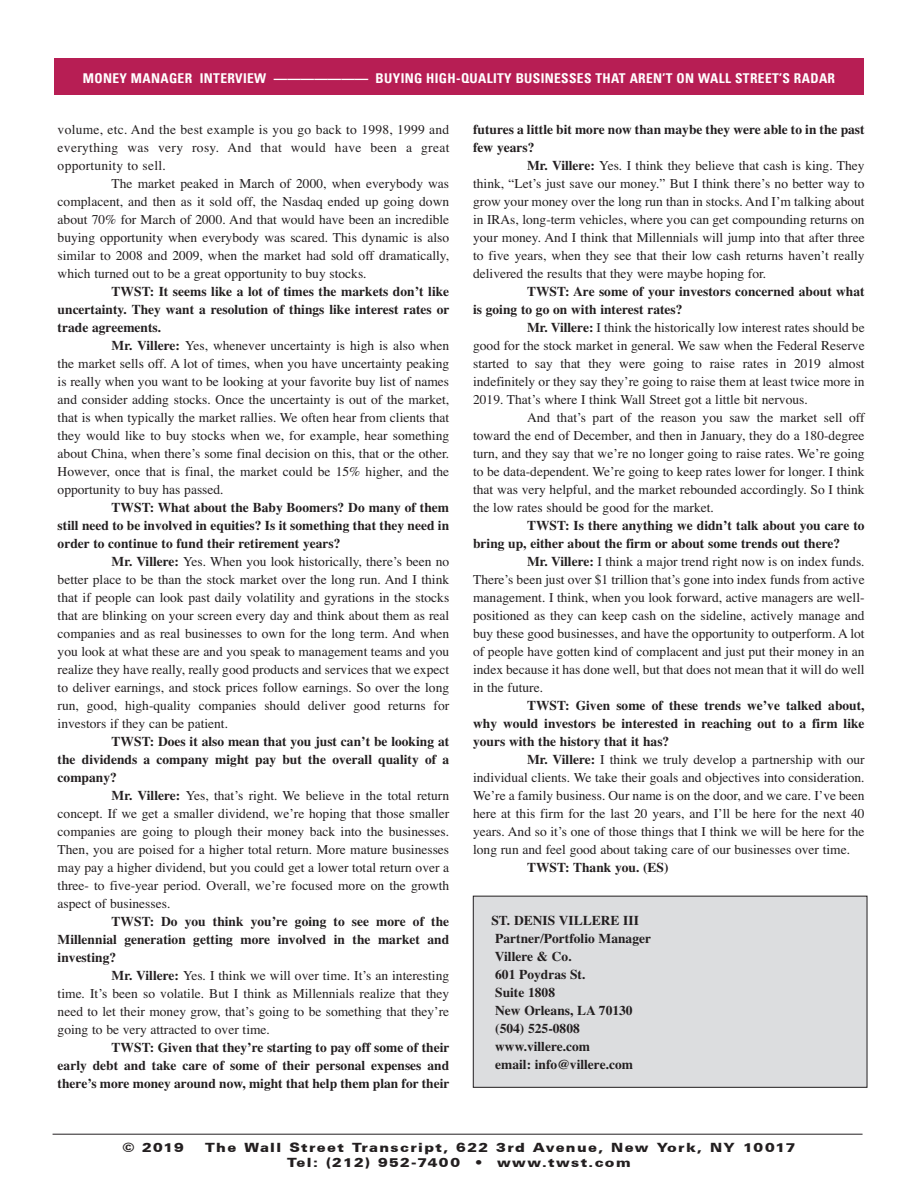
<style>
.page{position:relative;width:918px;height:1188px;background:#fff}
.page>*{position:absolute;margin:0;border:0;box-sizing:border-box;transform-origin:0 0}
.Body_Text{font:13.5px/18px "Times";color:#231f20;text-align:justify}
.Body_Text-2{font:700 13.5px/18px "Times";color:#231f20;text-align:justify}
.t1{font:700 condensed 13.5px "Univers LT";letter-spacing:.025em;color:#fff}
.bio{font:900 12.75px "Univers CE";letter-spacing:.09em;color:#231f20;scale:1.15 1}
.s1{font-weight:700}
</style>
<div class="page">
<div style="left:54px;top:58px;width:810px;height:36px;background:#b71e54"></div>
<div style="left:473px;top:896px;width:394px;height:191px;background:#dcdddf"></div>
<div style="left:473px;top:896px;width:394px;height:192px;border:1px solid #231f20"></div>
<hr style="left:53px;top:1134px;width:810px;height:1px;background:#231f20">
<p class="t1" style="left:83px;top:70px;width:754px">MONEY MANAGER INTERVIEW ——————— BUYING HIGH-QUALITY BUSINESSES THAT AREN’T ON WALL STREET’S RADAR</p>
<p class="Body_Text" style="left:58px;top:121px;width:393px">volume, etc. And the best example is you go back to 1998, 1999 and everything was very rosy. And that would have been a great opportunity to sell.</p>
<p class="Body_Text" style="left:58px;top:175px;width:393px;text-indent:54px">The market peaked in March of 2000, when everybody was complacent, and then as it sold off, the Nasdaq ended up going down about 70% for March of 2000. And that would have been an incredible buying opportunity when everybody was scared. This dynamic is also similar to 2008 and 2009, when the market had sold off dramatically, which turned out to be a great opportunity to buy stocks.</p>
<p class="Body_Text-2" style="left:58px;top:283px;width:393px;text-indent:54px">TWST: It seems like a lot of times the markets don’t like uncertainty. They want a resolution of things like interest rates or trade agreements.</p>
<p class="Body_Text" style="left:58px;top:337px;width:393px;text-indent:54px"><span class="s1">Mr. Villere:</span> Yes, whenever uncertainty is high is also when the market sells off. A lot of times, when you have uncertainty peaking is really when you want to be looking at your favorite buy list of names and consider adding stocks. Once the uncertainty is out of the market, that is when typically the market rallies. We often hear from clients that they would like to buy stocks when we, for example, hear something about China, when there’s some final decision on this, that or the other.<br>However, once that is final, the market could be 15% higher, and the opportunity to buy has passed.</p>
<p class="Body_Text-2" style="left:58px;top:499px;width:393px;text-indent:54px">TWST: What about the Baby Boomers? Do many of them still need to be involved in equities? Is it something that they need in order to continue to fund their retirement years?</p>
<p class="Body_Text" style="left:58px;top:553px;width:393px;text-indent:54px"><span class="s1">Mr. Villere:</span> Yes. When you look historically, there’s been no better place to be than the stock market over the long run. And I think that if people can look past daily volatility and gyrations in the stocks that are blinking on your screen every day and think about them as real companies and as real businesses to own for the long term. And when you look at what these are and you speak to management teams and you realize they have really, really good products and services that we expect to deliver earnings, and stock prices follow earnings. So over the long run, good, high-quality companies should deliver good returns for investors if they can be patient.</p>
<p class="Body_Text-2" style="left:58px;top:733px;width:393px;text-indent:54px">TWST: Does it also mean that you just can’t be looking at the dividends a company might pay but the overall quality of a company?</p>
<p class="Body_Text" style="left:58px;top:787px;width:393px;text-indent:54px"><span class="s1">Mr. Villere:</span> Yes, that’s right. We believe in the total return concept. If we get a smaller dividend, we’re hoping that those smaller companies are going to plough their money back into the businesses.<br>Then, you are poised for a higher total return. More mature businesses may pay a higher dividend, but you could get a lower total return over a three- to five-year period. Overall, we’re focused more on the growth aspect of businesses.</p>
<p class="Body_Text-2" style="left:58px;top:913px;width:393px;text-indent:54px">TWST: Do you think you’re going to see more of the Millennial generation getting more involved in the market and investing?</p>
<p class="Body_Text" style="left:58px;top:967px;width:393px;text-indent:54px"><span class="s1">Mr. Villere:</span> Yes. I think we will over time. It’s an interesting time. It’s been so volatile. But I think as Millennials realize that they need to let their money grow, that’s going to be something that they’re going to be very attracted to over time.</p>
<p class="Body_Text-2" style="left:58px;top:1039px;width:393px;text-indent:54px">TWST: Given that they’re starting to pay off some of their early debt and take care of some of their personal expenses and there’s more money around now, might that help them plan for their</p>
<p class="Body_Text-2" style="left:473px;top:121px;width:393px">futures a little bit more now than maybe they were able to in the past few years?</p>
<p class="Body_Text" style="left:473px;top:157px;width:393px;text-indent:54px"><span class="s1">Mr. Villere:</span> Yes. I think they believe that cash is king. They think, “Let’s just save our money.” But I think there’s no better way to grow your money over the long run than in stocks. And I’m talking about in IRAs, long-term vehicles, where you can get compounding returns on your money. And I think that Millennials will jump into that after three to five years, when they see that their low cash returns haven’t really delivered the results that they were maybe hoping for.</p>
<p class="Body_Text-2" style="left:473px;top:283px;width:393px;text-indent:54px">TWST: Are some of your investors concerned about what is going to go on with interest rates?</p>
<p class="Body_Text" style="left:473px;top:319px;width:393px;text-indent:54px"><span class="s1">Mr. Villere:</span> I think the historically low interest rates should be good for the stock market in general. We saw when the Federal Reserve started to say that they were going to raise rates in 2019 almost indefinitely or they say they’re going to raise them at least twice more in 2019. That’s where I think Wall Street got a little bit nervous.</p>
<p class="Body_Text" style="left:473px;top:409px;width:393px;text-indent:54px">And that’s part of the reason you saw the market sell off toward the end of December, and then in January, they do a 180-degree turn, and they say that we’re no longer going to raise rates. We’re going to be data-dependent. We’re going to keep rates lower for longer. I think that was very helpful, and the market rebounded accordingly. So I think the low rates should be good for the market.</p>
<p class="Body_Text-2" style="left:473px;top:517px;width:393px;text-indent:54px">TWST: Is there anything we didn’t talk about you care to bring up, either about the firm or about some trends out there?</p>
<p class="Body_Text" style="left:473px;top:553px;width:393px;text-indent:54px"><span class="s1">Mr. Villere:</span> I think a major trend right now is on index funds.<br>There’s been just over $1 trillion that’s gone into index funds from active management. I think, when you look forward, active managers are well&shy;positioned as they can keep cash on the sideline, actively manage and buy these good businesses, and have the opportunity to outperform. A lot of people have gotten kind of complacent and just put their money in an index because it has done well, but that does not mean that it will do well in the future.</p>
<p class="Body_Text-2" style="left:473px;top:697px;width:393px;text-indent:54px">TWST: Given some of these trends we’ve talked about, why would investors be interested in reaching out to a firm like yours with the history that it has?</p>
<p class="Body_Text" style="left:473px;top:751px;width:393px;text-indent:54px"><span class="s1">Mr. Villere:</span> I think we truly develop a partnership with our individual clients. We take their goals and objectives into consideration.<br>We’re a family business. Our name is on the door, and we care. I’ve been here at this firm for the last 20 years, and I’ll be here for the next 40 years. And so it’s one of those things that I think we will be here for the long run and feel good about taking care of our businesses over time.</p>
<p class="Body_Text-2" style="left:527px;top:859px;width:143px">TWST: Thank you. (ES)</p>
<p class="Body_Text-2" style="left:491px;top:912px;width:149px">ST. DENIS VILLERE III</p>
<p class="Body_Text-2" style="left:495px;top:930px;width:157px">Partner/Portfolio Manager</p>
<p class="Body_Text-2" style="left:495px;top:948px;width:78px">Villere &amp; Co.</p>
<p class="Body_Text-2" style="left:495px;top:966px;width:92px">601 Poydras St.</p>
<p class="Body_Text-2" style="left:495px;top:984px;width:61px">Suite 1808</p>
<p class="Body_Text-2" style="left:495px;top:1002px;width:139px">New Orleans, LA 70130</p>
<p class="Body_Text-2" style="left:495px;top:1020px;width:86px">(504) 525-0808</p>
<p class="Body_Text-2" style="left:495px;top:1038px;width:96px">www.villere.com</p>
<p class="Body_Text-2" style="left:495px;top:1056px;width:139px">email: info@villere.com</p>
<p class="bio" style="left:122px;top:1140px;width:55px">© 2019</p>
<p class="bio" style="left:205px;top:1140px;width:515px">The Wall Street Transcript, 622 3rd Avenue, New York, NY 10017</p>
<p class="bio" style="left:287px;top:1155px;width:300px">Tel: (212) 952-7400 • www.twst.com</p>
</div>
